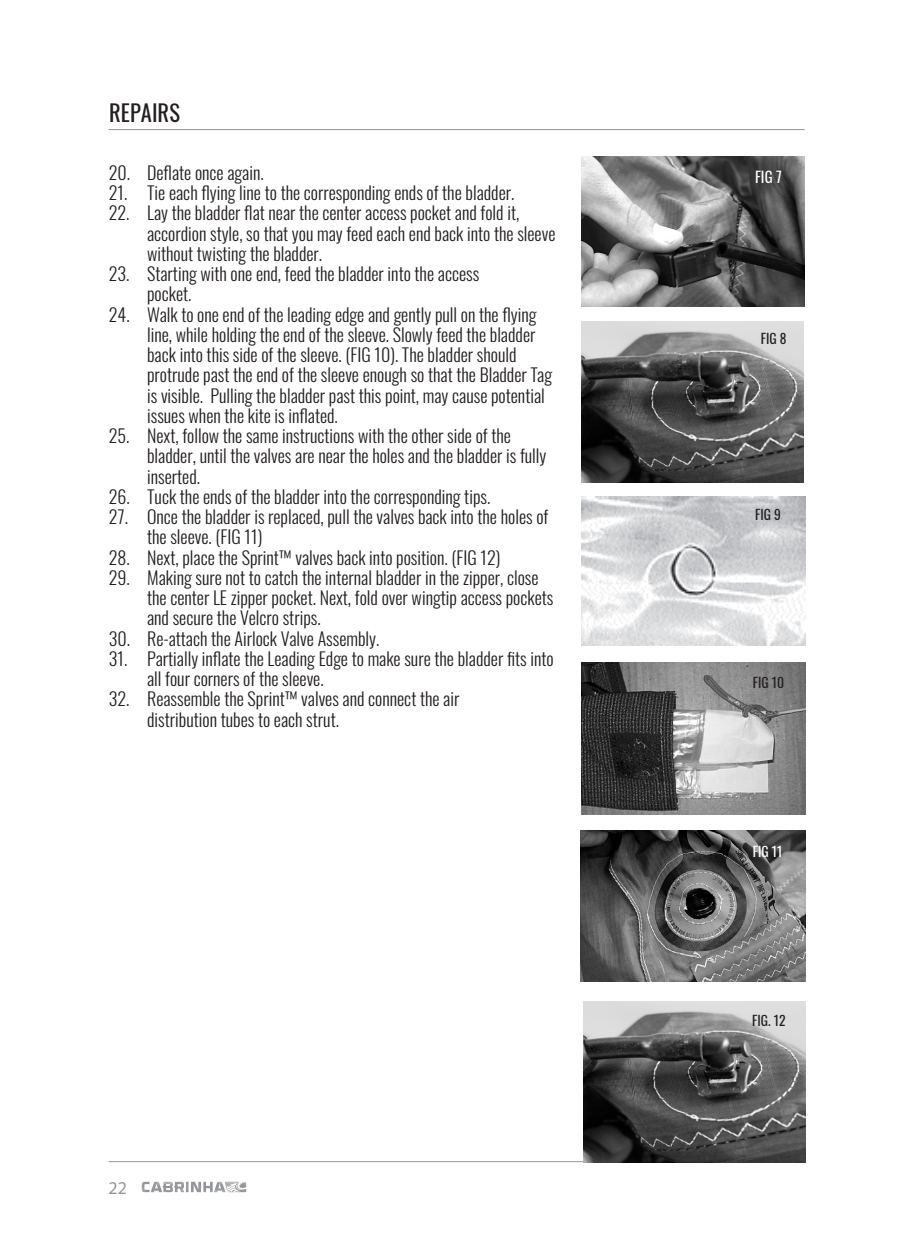
<style>
.page{position:relative;width:913px;height:1257px;background:#fff}
.page>*{position:absolute;margin:0;border:0;box-sizing:border-box;transform-origin:0 0}
.t1{font:22.5px "Oswald";letter-spacing:.005em;color:#231f20}
.Paragraph_Style_1{font:300 18px/20.2px "Oswald";color:#231f20}
.t2{font:18px "Myriad Pro";color:#939598}
.t3{font:14.85px "Oswald";color:#fff}
.t4{font:13.5px "Oswald";color:#231f20}
.t5{font:13.5px "Oswald";color:#fff}
</style>
<div class="page">
<hr style="left:108px;top:129px;width:696px;height:1px;background:#939598">
<hr style="left:108px;top:1161px;width:696px;height:1px;background:#939598">
<svg style="left:142px;top:1181px;width:104px;height:11px"></svg>
<img style="left:581px;top:663px;width:224px;height:151px">
<img style="left:581px;top:157px;width:223px;height:149px">
<img style="left:580px;top:830px;width:225px;height:151px">
<img style="left:581px;top:496px;width:223px;height:150px">
<img style="left:581px;top:321px;width:222px;height:161px">
<img style="left:583px;top:1001px;width:222px;height:161px">
<p class="t1" style="left:109px;top:93px;width:72px">REPAIRS</p>
<p class="Paragraph_Style_1" style="left:109px;top:160px;width:156px">20. Deflate once again.</p>
<p class="t3" style="left:754px;top:164px;width:28px">FIG 7</p>
<p class="Paragraph_Style_1" style="left:109px;top:180px;width:407px">21. Tie each flying line to the corresponding ends of the bladder.</p>
<p class="Paragraph_Style_1" style="left:147px;top:201px;width:409px;text-indent:-38px">22. Lay the bladder flat near the center access pocket and fold it, accordion style, so that you may feed each end back into the sleeve without twisting the bladder.</p>
<p class="Paragraph_Style_1" style="left:147px;top:261px;width:333px;text-indent:-38px">23. Starting with one end, feed the bladder into the access pocket.</p>
<p class="Paragraph_Style_1" style="left:147px;top:302px;width:406px;text-indent:-38px">24. Walk to one end of the leading edge and gently pull on the flying line, while holding the end of the sleeve. Slowly feed the bladder back into this side of the sleeve. (FIG 10). The bladder should protrude past the end of the sleeve enough so that the Bladder Tag is visible. Pulling the bladder past this point, may cause potential issues when the kite is inflated.</p>
<p class="Paragraph_Style_1" style="left:147px;top:423px;width:400px;text-indent:-38px">25. Next, follow the same instructions with the other side of the bladder, until the valves are near the holes and the bladder is fully inserted.</p>
<p class="Paragraph_Style_1" style="left:109px;top:484px;width:383px">26. Tuck the ends of the bladder into the corresponding tips.</p>
<p class="Paragraph_Style_1" style="left:147px;top:504px;width:402px;text-indent:-38px">27. Once the bladder is replaced, pull the valves back into the holes of the sleeve. (FIG 11)</p>
<p class="Paragraph_Style_1" style="left:109px;top:545px;width:393px">28. Next, place the Sprint™ valves back into position. (FIG 12)</p>
<p class="Paragraph_Style_1" style="left:147px;top:565px;width:407px;text-indent:-38px">29. Making sure not to catch the internal bladder in the zipper, close the center LE zipper pocket. Next, fold over wingtip access pockets and secure the Velcro strips.</p>
<p class="Paragraph_Style_1" style="left:109px;top:626px;width:272px">30. Re-attach the Airlock Valve Assembly.</p>
<p class="Paragraph_Style_1" style="left:147px;top:646px;width:408px;text-indent:-38px">31. Partially inflate the Leading Edge to make sure the bladder fits into all four corners of the sleeve.</p>
<p class="Paragraph_Style_1" style="left:147px;top:687px;width:314px;text-indent:-38px">32. Reassemble the Sprint™ valves and connect the air distribution tubes to each strut.</p>
<p class="t4" style="left:760px;top:326px;width:27px">FIG 8</p>
<p class="t4" style="left:754px;top:502px;width:27px">FIG 9</p>
<p class="t4" style="left:752px;top:670px;width:33px">FIG 10</p>
<p class="t5" style="left:752px;top:839px;width:31px">FIG 11</p>
<p class="t2" style="left:108px;top:1176px;width:20px">22</p>
<p class="t4" style="left:752px;top:1008px;width:35px">FIG. 12</p>
</div>
